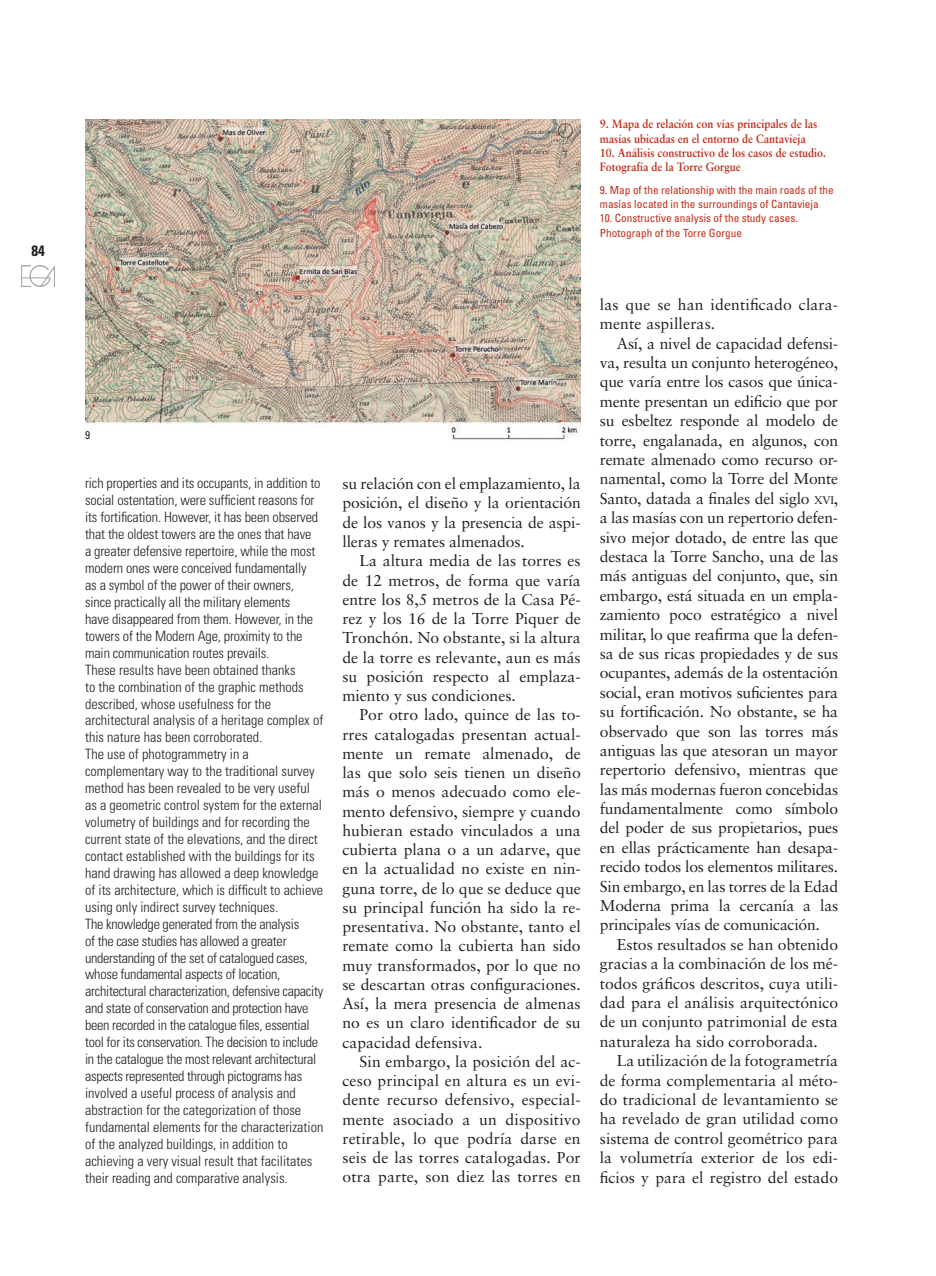
<style>
.page{position:relative;width:936px;height:1276px;background:#fff}
.page>*{position:absolute;margin:0;border:0;box-sizing:border-box;transform-origin:0 0}
.t1{font:15.75px/19.4px "Sabon";color:#231f20;text-align:justify}
.t2{font:700 condensed 15px "Univers";color:#231f20}
.t3{font:300 condensed 14.25px/17px "Univers";letter-spacing:-.01em;color:#231f20}
.t4{font:700 12px/14.2px "Sabon";color:#c02d19;scale:.9 1}
.t5{font:condensed 11.25px/14.2px "Univers";color:#c02d19}
.PIES_DE_FOTO_INGLES{font:condensed 11.25px "Univers";color:#231f20}
.s1{font-size:10.95px}
</style>
<div class="page">
<img style="left:22px;top:265px;width:33px;height:21px">
<img style="left:85px;top:119px;width:495px;height:321px">
<p class="t2" style="left:32px;top:242px;width:15px">84</p>
<p class="t4" style="left:600px;top:117px;width:243px">9. Mapa de relación con vías principales de las masías ubicadas en el entorno de Cantavieja</p>
<p class="t4" style="left:600px;top:145px;width:253px">10. Análisis constructivo de los casos de estudio.<br>Fotografía de la Torre Gorgue</p>
<p class="t5" style="left:600px;top:183px;width:235px">9. Map of the relationship with the main roads of the masías located in the surroundings of Cantavieja</p>
<p class="t5" style="left:600px;top:211px;width:200px">10. Constructive analysis of the study cases.<br>Photograph of the Torre Gorgue</p>
<p class="PIES_DE_FOTO_INGLES" style="left:85px;top:428px;width:6px">9</p>
<p class="t3" style="left:85px;top:475px;width:237px">rich properties and its occupants, in addition to social ostentation, were sufficient reasons for its fortification. However, it has been observed that the oldest towers are the ones that have a greater defensive repertoire, while the most modern ones were conceived fundamentally as a symbol of the power of their owners, since practically all the military elements<br>have disappeared from them. However, in the towers of the Modern Age, proximity to the main communication routes prevails.</p>
<p class="t3" style="left:85px;top:661px;width:240px">These results have been obtained thanks<br>to the combination of the graphic methods described, whose usefulness for the architectural analysis of a heritage complex of this nature has been corroborated.</p>
<p class="t3" style="left:85px;top:746px;width:240px">The use of photogrammetry in a complementary way to the traditional survey method has been revealed to be very useful as a geometric control system for the external volumetry of buildings and for recording the current state of the elevations, and the direct contact established with the buildings for its hand drawing has allowed a deep knowledge of its architecture, which is difficult to achieve using only indirect survey techniques.</p>
<p class="t3" style="left:85px;top:915px;width:240px">The knowledge generated from the analysis<br>of the case studies has allowed a greater understanding of the set of catalogued cases, whose fundamental aspects of location, architectural characterization, defensive capacity and state of conservation and protection have been recorded in the catalogue files, essential tool for its conservation. The decision to include in the catalogue the most relevant architectural aspects represented through pictograms has involved a useful process of analysis and abstraction for the categorization of those fundamental elements for the characterization of the analyzed buildings, in addition to achieving a very visual result that facilitates their reading and comparative analysis.</p>
<p class="t1" style="left:342px;top:474px;width:240px">su relación con el emplazamiento, la posición, el diseño y la orientación de los vanos y la presencia de aspi&shy;lleras y remates almenados.</p>
<p class="t1" style="left:342px;top:551px;width:240px;text-indent:17px">La altura media de las torres es de 12 metros, de forma que varía entre los 8,5 metros de la Casa Pé&shy;rez y los 16 de la Torre Piquer de Tronchón. No obstante, si la altura de la torre es relevante, aun es más su posición respecto al emplaza&shy;miento y sus condiciones.</p>
<p class="t1" style="left:342px;top:705px;width:240px;text-indent:17px">Por otro lado, quince de las to&shy;rres catalogadas presentan actual&shy;mente un remate almenado, de las que solo seis tienen un diseño más o menos adecuado como ele&shy;mento defensivo, siempre y cuando hubieran estado vinculados a una cubierta plana o a un adarve, que en la actualidad no existe en nin&shy;guna torre, de lo que se deduce que su principal función ha sido la re&shy;presentativa. No obstante, tanto el remate como la cubierta han sido muy transformados, por lo que no se descartan otras configuraciones.<br>Así, la mera presencia de almenas no es un claro identificador de su capacidad defensiva.</p>
<p class="t1" style="left:342px;top:1051px;width:240px;text-indent:17px">Sin embargo, la posición del ac&shy;ceso principal en altura es un evi&shy;dente recurso defensivo, especial&shy;mente asociado a un dispositivo retirable, lo que podría darse en seis de las torres catalogadas. Por otra parte, son diez las torres en</p>
<p class="t1" style="left:600px;top:294px;width:240px">las que se han identificado clara&shy;mente aspilleras.</p>
<p class="t1" style="left:600px;top:333px;width:240px;text-indent:17px">Así, a nivel de capacidad defensi&shy;va, resulta un conjunto heterogéneo, que varía entre los casos que única&shy;mente presentan un edificio que por su esbeltez responde al modelo de torre, engalanada, en algunos, con remate almenado como recurso or&shy;namental, como la Torre del Monte Santo, datada a finales del siglo <span class="s1">xvi</span>, a las masías con un repertorio defen&shy;sivo mejor dotado, de entre las que destaca la Torre Sancho, una de las más antiguas del conjunto, que, sin embargo, está situada en un empla&shy;zamiento poco estratégico a nivel militar, lo que reafirma que la defen&shy;sa de sus ricas propiedades y de sus ocupantes, además de la ostentación social, eran motivos suficientes para su fortificación. No obstante, se ha observado que son las torres más antiguas las que atesoran un mayor repertorio defensivo, mientras que las más modernas fueron concebidas fundamentalmente como símbolo del poder de sus propietarios, pues en ellas prácticamente han desapa&shy;recido todos los elementos militares.<br>Sin embargo, en las torres de la Edad Moderna prima la cercanía a las principales vías de comunicación.</p>
<p class="t1" style="left:600px;top:934px;width:240px;text-indent:17px">Estos resultados se han obtenido gracias a la combinación de los mé&shy;todos gráficos descritos, cuya utili&shy;dad para el análisis arquitectónico de un conjunto patrimonial de esta naturaleza ha sido corroborada.</p>
<p class="t1" style="left:600px;top:1051px;width:240px;text-indent:17px">La utilización de la fotogrametría de forma complementaria al méto&shy;do tradicional de levantamiento se ha revelado de gran utilidad como sistema de control geométrico para la volumetría exterior de los edi&shy;ficios y para el registro del estado</p>
</div>
